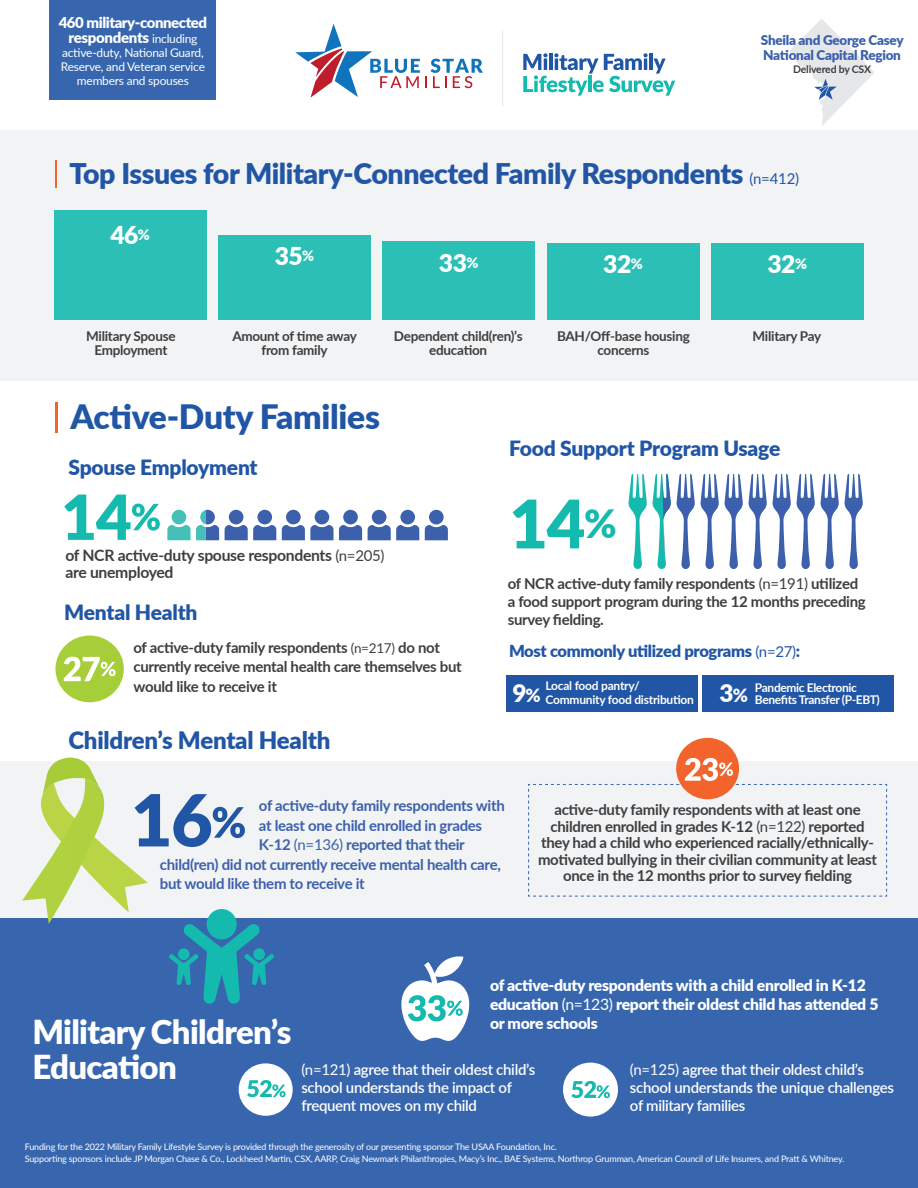
<style>
.page{position:relative;width:918px;height:1188px;background:#fff}
.page>*{position:absolute;margin:0;border:0;box-sizing:border-box;transform-origin:0 0}
.t1{font:900 66.9px "Lato";color:#15baaf}
.t2{font:900 33.6px "Lato";letter-spacing:-.01em;color:#2155a5}
.t3{font:900 33px/34.5px "Lato";letter-spacing:-.02em;color:#fff}
.t4{font:900 28.5px "Lato";letter-spacing:-.015em;color:#2155a5}
.t5{font:900 24.6px "Lato";letter-spacing:-.02em;color:#fff}
.t6{font:900 24.3px "Lato";color:#fff}
.t7{font:900 24px "Lato";letter-spacing:-.01em;color:#2155a5}
.t8{font:900 21px "Lato";letter-spacing:-.01em;color:#2155a5}
.t9{font:900 16.5px "Lato";letter-spacing:-.02em;color:#2155a5}
.t10{font:900 15.75px/18.9px "Lato";letter-spacing:-.02em;color:#fff}
.t11{font:700 15.75px "Lato";letter-spacing:-.02em;color:#3e3e3f}
.t12{font:700 15px/16.5px "Lato";letter-spacing:-.02em;color:#3e3e3f}
.t13{font:600 15px/18px "Lato";letter-spacing:-.02em;color:#fff}
.t14{font:700 15px "Lato";letter-spacing:-.02em;color:#3c60ac}
.t15{font:900 15px/15px "Lato";letter-spacing:-.03em;color:#fff;text-align:center}
.t16{font:700 13.5px/13.5px "Lato";letter-spacing:-.02em;color:#3e3e3f;text-align:center}
.t17{font:900 13.5px/15px "Lato";letter-spacing:-.02em;color:#3c60ac}
.t18{font:700 12px/13.5px "Lato";letter-spacing:-.03em;color:#fff}
.t19{font:12px/14px "Lato";letter-spacing:-.02em;color:#fff;text-align:center}
.t20{font:700 10.5px "Lato";letter-spacing:-.02em;color:#3e3e3f}
.t21{font:9px "Lato";letter-spacing:-.02em;color:#fff}
.s1{font-weight:400;font-size:12px}
.s2{font-weight:400;font-size:15px}
.s3{font-weight:400;font-size:13.5px}
.s4{font-weight:400}
.s5{font-size:18.15px}
</style>
<div class="page">
<svg style="left:64px;top:495px;width:96px;height:45px"></svg>
<div style="left:0;top:130px;width:918px;height:250px;background:#f2f3f4"></div>
<svg style="left:790px;top:19px;width:84px;height:106px"></svg>
<div style="left:0;top:762px;width:918px;height:157px;background:#f2f3f4"></div>
<div style="left:0;top:919px;width:918px;height:269px;background:#3766ae"></div>
<hr style="left:55px;top:402px;width:3px;height:31px;background:#f2642b">
<div style="left:50px;top:0;width:166px;height:100px;background:#3766ae"></div>
<hr style="left:55px;top:161px;width:2px;height:27px;background:#f2642b">
<div style="left:54px;top:210px;width:153px;height:110px;background:#2bbfb6"></div>
<div style="left:218px;top:235px;width:153px;height:85px;background:#2bbfb6"></div>
<div style="left:382px;top:242px;width:153px;height:78px;background:#2bbfb6"></div>
<div style="left:547px;top:244px;width:152px;height:76px;background:#2bbfb6"></div>
<div style="left:711px;top:244px;width:153px;height:76px;background:#2bbfb6"></div>
<svg style="left:295px;top:24px;width:188px;height:74px"></svg>
<svg style="left:523px;top:53px;width:152px;height:43px"></svg>
<div style="left:502px;top:31px;width:1px;height:74px;border:1px solid #e6e7e9"></div>
<svg style="left:22px;top:757px;width:252px;height:247px"></svg>
<div style="left:563px;top:1063px;width:55px;height:54px;background:#fff;border-radius:50%"></div>
<svg style="left:571px;top:1081px;width:39px;height:17px"></svg>
<div style="left:239px;top:1063px;width:54px;height:53px;background:#fff;border-radius:50%"></div>
<svg style="left:247px;top:1080px;width:39px;height:17px"></svg>
<svg style="left:401px;top:956px;width:69px;height:85px"></svg>
<div style="left:257px;top:510px;width:15px;height:14px;background:#3c60ac;border-radius:50%"></div>
<div style="left:229px;top:510px;width:14px;height:14px;background:#3c60ac;border-radius:50%"></div>
<svg style="left:225px;top:525px;width:51px;height:15px"></svg>
<svg style="left:167px;top:510px;width:52px;height:30px"></svg>
<div style="left:286px;top:510px;width:15px;height:14px;background:#3c60ac;border-radius:50%"></div>
<div style="left:315px;top:510px;width:14px;height:14px;background:#3c60ac;border-radius:50%"></div>
<div style="left:343px;top:510px;width:15px;height:14px;background:#3c60ac;border-radius:50%"></div>
<svg style="left:282px;top:525px;width:80px;height:15px"></svg>
<div style="left:372px;top:510px;width:14px;height:14px;background:#3c60ac;border-radius:50%"></div>
<div style="left:400px;top:510px;width:15px;height:14px;background:#3c60ac;border-radius:50%"></div>
<svg style="left:368px;top:525px;width:51px;height:15px"></svg>
<div style="left:429px;top:510px;width:15px;height:14px;background:#3c60ac;border-radius:50%"></div>
<svg style="left:425px;top:525px;width:23px;height:15px"></svg>
<div style="left:55px;top:636px;width:69px;height:66px;background:#a6ce39;border-radius:50%"></div>
<svg style="left:64px;top:657px;width:52px;height:24px"></svg>
<div style="left:676px;top:738px;width:63px;height:61px;background:#f2642b;border-radius:50%"></div>
<svg style="left:528px;top:758px;width:359px;height:139px"></svg>
<div style="left:506px;top:675px;width:192px;height:37px;background:#2155a5"></div>
<div style="left:702px;top:675px;width:192px;height:37px;background:#2155a5"></div>
<svg style="left:628px;top:474px;width:235px;height:95px"></svg>
<p class="t15" style="left:59px;top:14px;width:150px">460 military-connected respondents <span class="s1">including</span></p>
<p class="t19" style="left:61px;top:45px;width:146px">active-duty, National Guard,<br>Reserve, and Veteran service members and spouses</p>
<p class="t17" style="left:761px;top:32px;width:144px">Sheila and George Casey<br>National Capital Region</p>
<p class="t20" style="left:793px;top:62px;width:79px">Delivered by CSX</p>
<p class="t4" style="left:70px;top:152px;width:731px">Top Issues for Military-Connected Family Respondents <span class="s2">(n=412)</span></p>
<p class="t5" style="left:110px;top:216px;width:41px">46<sup>%</sup></p>
<p class="t5" style="left:275px;top:237px;width:41px">35<sup>%</sup></p>
<p class="t5" style="left:439px;top:244px;width:41px">33<sup>%</sup></p>
<p class="t5" style="left:603px;top:245px;width:41px">32<sup>%</sup></p>
<p class="t5" style="left:767px;top:245px;width:41px">32<sup>%</sup></p>
<p class="t16" style="left:86px;top:329px;width:91px">Military Spouse<br>Employment</p>
<p class="t16" style="left:232px;top:329px;width:126px">Amount of time away from family</p>
<p class="t16" style="left:394px;top:329px;width:130px">Dependent child(ren)’s education</p>
<p class="t16" style="left:557px;top:329px;width:134px">BAH/Off-base housing concerns</p>
<p class="t16" style="left:753px;top:329px;width:70px">Military Pay</p>
<p class="t2" style="left:71px;top:392px;width:311px">Active-Duty Families</p>
<p class="t8" style="left:68px;top:451px;width:191px">Spouse Employment</p>
<p class="t11" style="left:65px;top:544px;width:321px">of NCR active-duty spouse respondents <span class="s2">(n=205)</span></p>
<p class="t11" style="left:65px;top:560px;width:110px">are unemployed</p>
<p class="t8" style="left:64px;top:596px;width:135px">Mental Health</p>
<p class="t12" style="left:133px;top:637px;width:330px;line-height:19.5px">of active-duty family respondents <span class="s3">(n=217)</span> do not currently receive mental health care themselves but would like to receive it</p>
<p class="t7" style="left:68px;top:722px;width:263px">Children’s Mental Health</p>
<p class="t8" style="left:509px;top:433px;width:273px">Food Support Program Usage</p>
<p class="t1" style="left:509px;top:474px;width:109px">14<sup>%</sup></p>
<p class="t12" style="left:508px;top:574px;width:360px;line-height:18px">of NCR active-duty family respondents <span class="s4">(n=191)</span> utilized a food support program during the 12 months preceding survey fielding.</p>
<p class="t9" style="left:509px;top:638px;width:293px">Most commonly utilized programs <span class="s2">(n=27)</span>:</p>
<p class="t6" style="left:720px;top:675px;width:30px">3<span class="s5">%</span></p>
<p class="t18" style="left:755px;top:681px;width:126px;line-height:12px">Pandemic Electronic<br>Benefits Transfer (P-EBT)</p>
<p class="t6" style="left:512px;top:675px;width:30px">9<span class="s5">%</span></p>
<p class="t18" style="left:546px;top:679px;width:150px">Local food pantry/<br>Community food distribution</p>
<p class="t14" style="left:259px;top:795px;width:247px">of active-duty family respondents with</p>
<p class="t14" style="left:259px;top:814px;width:225px">at least one child enrolled in grades</p>
<p class="t14" style="left:259px;top:834px;width:207px">K-12 <span class="s4">(n=136)</span> reported that their</p>
<p class="t14" style="left:160px;top:853px;width:343px">child(ren) did not currently receive mental health care,</p>
<p class="t14" style="left:160px;top:873px;width:206px">but would like them to receive it</p>
<p class="t12" style="left:538px;top:801px;width:341px;text-align:center">active-duty family respondents with at least one children enrolled in grades K-12 <span class="s4">(n=122)</span> reported they had a child who experienced racially/ethnically&shy;motivated bullying in their civilian community at least once in the 12 months prior to survey fielding</p>
<p class="t3" style="left:32px;top:1014px;width:261px">Military Children’s<br>Education</p>
<p class="t10" style="left:490px;top:975px;width:390px">of active-duty respondents with a child enrolled in K-12 education <span class="s4">(n=123)</span> report their oldest child has attended 5 or more schools</p>
<p class="t13" style="left:301px;top:1060px;width:236px"><span class="s4">(n=121)</span> agree that their oldest child’s school understands the impact of frequent moves on my child</p>
<p class="t13" style="left:630px;top:1060px;width:266px"><span class="s4">(n=125)</span> agree that their oldest child’s school understands the unique challenges of military families</p>
<p class="t21" style="left:25px;top:1140px;width:534px">Funding for the 2022 Military Family Lifestyle Survey is provided through the generosity of our presenting sponsor The USAA Foundation, Inc.</p>
<p class="t21" style="left:25px;top:1153px;width:821px">Supporting sponsors include JP Morgan Chase &amp; Co., Lockheed Martin, CSX, AARP, Craig Newmark Philanthropies, Macy’s Inc., BAE Systems, Northrop Grumman, American Council of Life Insurers, and Pratt &amp; Whitney.</p>
</div>
